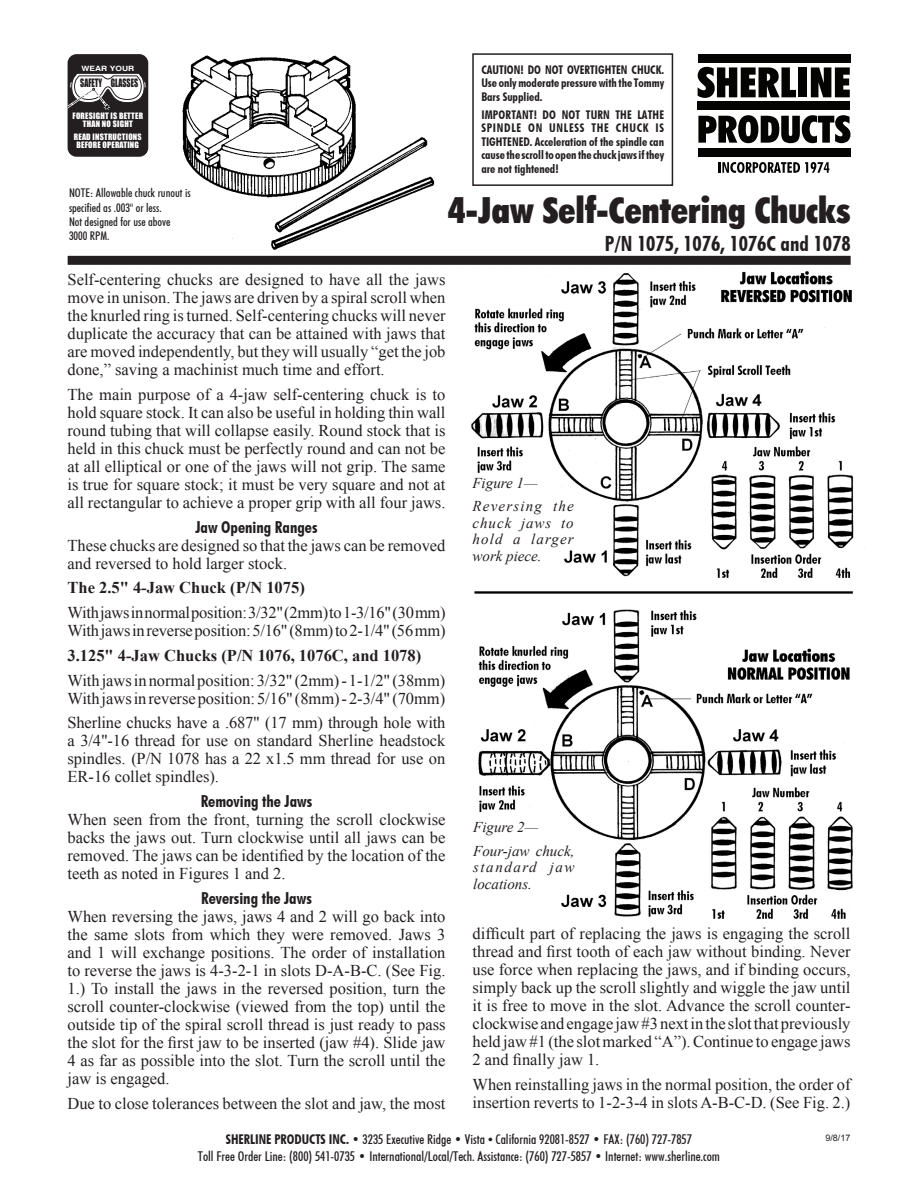
<style>
.page{position:relative;width:918px;height:1188px;background:#fff}
.page>*{position:absolute;margin:0;border:0;box-sizing:border-box;transform-origin:0 0}
.Headline{font:36px "Futuri Condensed Extra Bold SWFTE";color:#231f20}
.Subhead_1{font:21px "Futuri Condensed Bold SWFTE";color:#231f20}
.Body_text{font:16.5px/18px "Times New Roman";color:#231f20;text-align:justify}
.Body_text-2{font:700 16.5px "Times New Roman";color:#231f20}
.Subhead_2{font:16.5px "Futuri Condensed Bold SWFTE";color:#231f20}
.t1{font:italic 15px/16.5px "Times New Roman";letter-spacing:.04em;color:#231f20;text-align:justify}
.t2{font:13.5px/16.5px "Futuri Condensed Regular SWFTE";color:#231f20;text-align:center}
.t3{font:12px/13.5px "Futuri Condensed Bold SWFTE";color:#231f20;text-align:justify}
.t4{font:12px/14.4px "Futuri Condensed Regular SWFTE";color:#231f20}
.t5{font:10.65px "Impact";color:#231f20;scale:.75 1}
.t6{font:9px "Arial";color:#231f20}
.t7{font:8.1px/8.1px "Impact";letter-spacing:.025em;color:#fff;text-align:center}
.t8{font:700 7.35px "Helvetica";color:#fff;scale:1.17 1}
.s1{font-family:"Futuri Condensed Bold SWFTE"}
.s2{font-family:"Futuri Condensed Extra Bold SWFTE"}
.s3{font-family:"Times"}
</style>
<div class="page">
<div style="left:68px;top:54px;width:80px;height:103px;background:#231f20;border-radius:9px"></div>
<svg style="left:67px;top:73px;width:79px;height:37px"></svg>
<svg style="left:698px;top:67px;width:98px;height:31px"></svg>
<div style="left:799px;top:67px;width:8px;height:30px;background:#040503"></div>
<svg style="left:811px;top:67px;width:39px;height:30px"></svg>
<svg style="left:698px;top:115px;width:152px;height:28px"></svg>
<div style="left:698px;top:102px;width:152px;height:8px;background:#040503"></div>
<div style="left:698px;top:148px;width:152px;height:8px;background:#040503"></div>
<div style="left:698px;top:54px;width:152px;height:9px;background:#040503"></div>
<svg style="left:718px;top:162px;width:111px;height:11px"></svg>
<img style="left:182px;top:55px;width:253px;height:195px">
<div style="left:472px;top:53px;width:201px;height:133px;border:2px solid #231f20"></div>
<img style="left:470px;top:271px;width:395px;height:648px">
<div style="left:68px;top:256px;width:783px;height:9px;background:#231f20"></div>
<p class="t8" style="left:82px;top:64px;width:47px">WEAR YOUR</p>
<p class="t5" style="left:80px;top:75px;width:79px">SAFETY GLASSES</p>
<p class="t7" style="left:73px;top:112px;width:72px">FORESIGHT IS BETTER<br>THAN NO SIGHT</p>
<p class="t7" style="left:74px;top:133px;width:69px">READ INSTRUCTIONS<br>BEFORE OPERATING</p>
<p class="t4" style="left:69px;top:186px;width:123px">NOTE: Allowable chuck runout is specified as .003" or less.</p>
<p class="t4" style="left:69px;top:214px;width:103px">Not designed for use above<br>3000 RPM.</p>
<p class="t3" style="left:481px;top:62px;width:184px">CAUTION! DO NOT OVERTIGHTEN CHUCK.<br>Use only moderate pressure with the Tommy Bars Supplied.</p>
<p class="t3" style="left:481px;top:107px;width:184px">IMPORTANT! DO NOT TURN THE LATHE SPINDLE ON UNLESS THE CHUCK IS TIGHTENED. Acceleration of the spindle can cause the scroll to open the chuck jaws if they are not tightened!</p>
<p class="Headline" style="left:448px;top:185px;width:404px">4-Jaw Self-Centering Chucks</p>
<p class="Subhead_1" style="left:605px;top:230px;width:247px">P/N 1075, 1076, 1076C and 1078</p>
<p class="Body_text" style="left:68px;top:270px;width:380px">Self-centering chucks are designed to have all the jaws move in unison. The jaws are driven by a spiral scroll when the knurled ring is turned. Self-centering chucks will never duplicate the accuracy that can be attained with jaws that are moved independently, but they will usually “get the job done,” saving a machinist much time and effort.</p>
<p class="Body_text" style="left:68px;top:385px;width:380px">The main purpose of a 4-jaw self-centering chuck is to hold square stock. It can also be useful in holding thin wall round tubing that will collapse easily. Round stock that is held in this chuck must be perfectly round and can not be at all elliptical or one of the jaws will not grip. The same is true for square stock; it must be very square and not at all rectangular to achieve a proper grip with all four jaws.</p>
<p class="Subhead_2" style="left:195px;top:516px;width:124px">Jaw Opening Ranges</p>
<p class="Body_text" style="left:68px;top:536px;width:380px">These chucks are designed so that the jaws can be removed and reversed to hold larger stock.</p>
<p class="Body_text-2" style="left:68px;top:576px;width:239px">The 2.5" 4-Jaw Chuck (P/N 1075)</p>
<p class="Body_text" style="left:68px;top:603px;width:380px">With jaws in normal position: 3/32" (2mm) to 1-3/16" (30 mm)<br>With jaws in reverse position: 5/16" (8mm) to 2-1/4" (56 mm)</p>
<p class="Body_text-2" style="left:68px;top:644px;width:355px">3.125" 4-Jaw Chucks (P/N 1076, 1076C, and 1078)</p>
<p class="Body_text" style="left:68px;top:671px;width:379px">With jaws in normal position: 3/32" (2mm) - 1-1/2" (38mm)<br>With jaws in reverse position: 5/16" (8mm) - 2-3/4" (70mm)</p>
<p class="Body_text" style="left:68px;top:714px;width:380px">Sherline chucks have a .687" (17 mm) through hole with a 3/4"-16 thread for use on standard Sherline headstock spindles. (P/N 1078 has a 22 x1.5 mm thread for use on ER-16 collet spindles).</p>
<p class="Subhead_2" style="left:201px;top:790px;width:113px">Removing the Jaws</p>
<p class="Body_text" style="left:68px;top:810px;width:380px">When seen from the front, turning the scroll clockwise backs the jaws out. Turn clockwise until all jaws can be removed. The jaws can be identified by the location of the teeth as noted in Figures 1 and 2.</p>
<p class="Subhead_2" style="left:201px;top:887px;width:112px">Reversing the Jaws</p>
<p class="Body_text" style="left:68px;top:907px;width:380px">When reversing the jaws, jaws 4 and 2 will go back into the same slots from which they were removed. Jaws 3 and 1 will exchange positions. The order of installation to reverse the jaws is 4-3-2-1 in slots D-A-B-C. (See Fig.<br>1.) To install the jaws in the reversed position, turn the scroll counter-clockwise (viewed from the top) until the outside tip of the spiral scroll thread is just ready to pass the slot for the first jaw to be inserted (jaw #4). Slide jaw 4 as far as possible into the slot. Turn the scroll until the jaw is engaged.</p>
<p class="Body_text" style="left:68px;top:1094px;width:380px">Due to close tolerances between the slot and jaw, the most</p>
<p class="t1" style="left:472px;top:474px;width:66px">Figure 1—</p>
<p class="t1" style="left:472px;top:497px;width:103px">Reversing the chuck jaws to hold a larger work piece.</p>
<p class="t1" style="left:473px;top:819px;width:66px">Figure 2—</p>
<p class="t1" style="left:473px;top:842px;width:103px">Four-jaw chuck, standard jaw locations.</p>
<p class="Body_text" style="left:472px;top:924px;width:380px">difficult part of replacing the jaws is engaging the scroll thread and first tooth of each jaw without binding. Never use force when replacing the jaws, and if binding occurs, simply back up the scroll slightly and wiggle the jaw until it is free to move in the slot. Advance the scroll counter&shy;clockwise and engage jaw #3 next in the slot that previously held jaw #1 (the slot marked “A”). Continue to engage jaws 2 and finally jaw 1.</p>
<p class="Body_text" style="left:472px;top:1075px;width:380px">When reinstalling jaws in the normal position, the order of insertion reverts to 1-2-3-4 in slots A-B-C-D. (See Fig. 2.)</p>
<p class="t2" style="left:198px;top:1131px;width:524px"><span class="s1">SHERLINE PRODUCTS INC.</span> <span class="s2">•</span> 3235 Executive Ridge <span class="s2">•</span> Vista <span class="s3">•</span> California 92081-8527 <span class="s2">•</span> FAX: (760) 727-7857<br>Toll Free Order Line: (800) 541-0735 <span class="s2">•</span> International/Local/Tech. Assistance: (760) 727-5857 <span class="s2">•</span> Internet: www.sherline.com</p>
<p class="t6" style="left:825px;top:1131px;width:27px">9/8/17</p>
</div>
